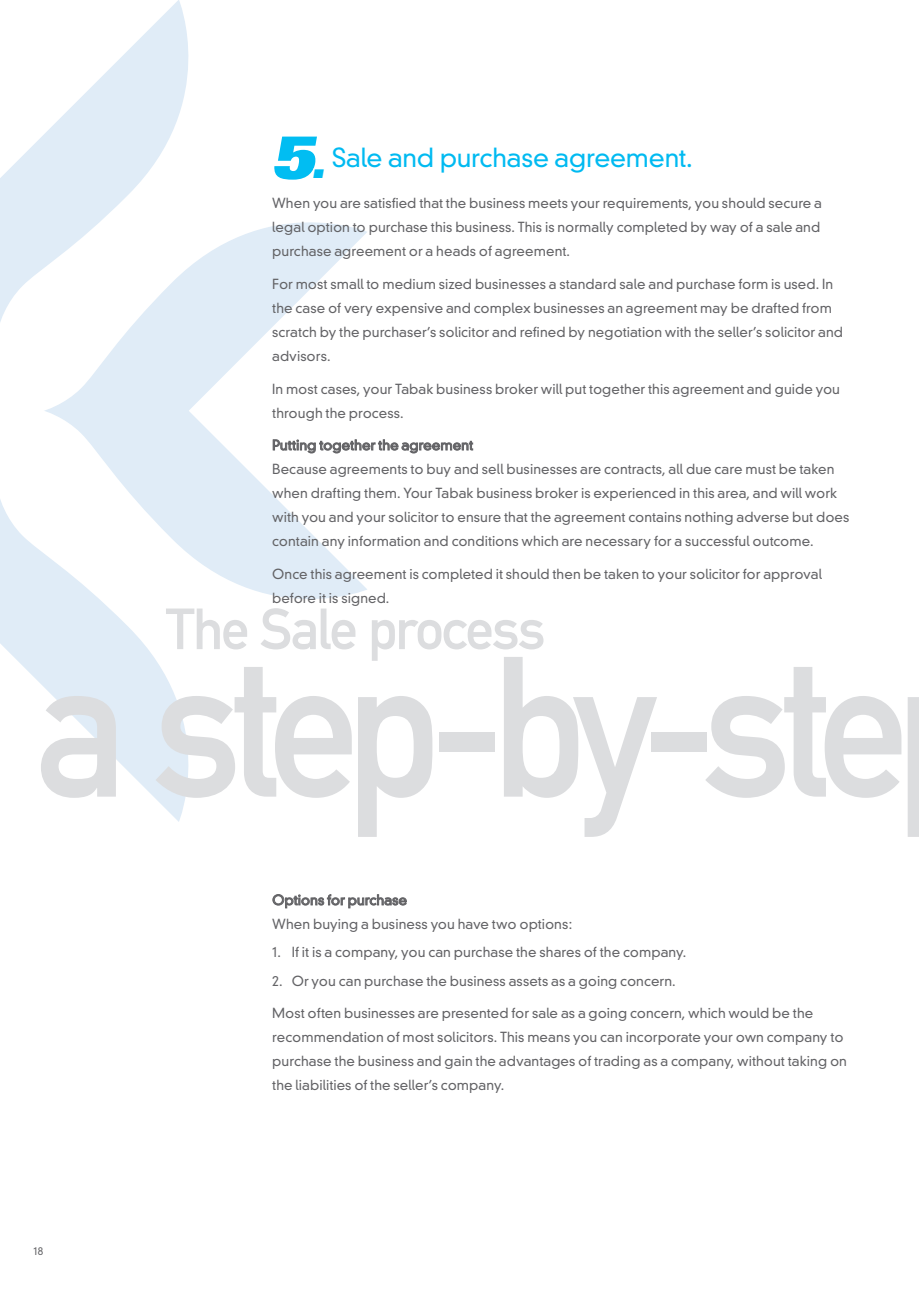
<style>
.page{position:relative;width:919px;height:1289px;background:#fff}
.page>*{position:absolute;margin:0;border:0;box-sizing:border-box;transform-origin:0 0}
.t1{font:196.2px "DIN Mittelschrift";letter-spacing:-.07em;color:#dcdddf;scale:.94 1}
.t2{font:italic 800 61.5px "Folio";color:#01bdf2}
.t3{font:57px "DIN Mittelschrift";letter-spacing:-.035em;color:#dcdddf}
.t4{font:300 25.5px "DIN Neuzeit Grotesk";letter-spacing:-.01em;color:#00baf1}
.t5{font:300 13.5px/24px "DIN Neuzeit Grotesk";letter-spacing:.005em;color:#636366}
.t6{font:300 10.5px "DIN Neuzeit Grotesk";color:#636366}
.s1{font-size:37.5px}
</style>
<div class="page">
<svg style="left:0;top:499px;width:189px;height:323px;fill:#e0ecf7"></svg>
<svg style="left:44px;top:222px;width:323px;height:409px"></svg>
<svg style="left:0;top:0;width:221px;height:323px"></svg>
<svg style="left:273px;top:439px;width:200px;height:14px"></svg>
<svg style="left:273px;top:894px;width:134px;height:14px"></svg>
<h2 class="t2" style="left:270px;top:122px;width:63px">5<span class="s1">.</span></h2>
<h3 class="t4" style="left:332px;top:143px;width:362px">Sale and purchase agreement.</h3>
<p class="t5" style="left:272px;top:191px;width:551px">When you are satisfied that the business meets your requirements, you should secure a legal option to purchase this business. This is normally completed by way of a sale and purchase agreement or a heads of agreement.</p>
<p class="t5" style="left:272px;top:272px;width:572px">For most small to medium sized businesses a standard sale and purchase form is used. In the case of very expensive and complex businesses an agreement may be drafted from scratch by the purchaser’s solicitor and refined by negotiation with the seller’s solicitor and advisors.</p>
<p class="t5" style="left:272px;top:376px;width:569px">In most cases, your Tabak business broker will put together this agreement and guide you through the process.</p>
<p class="t5" style="left:272px;top:433px;width:578px">Putting together the agreement<br>Because agreements to buy and sell businesses are contracts, all due care must be taken when drafting them. Your Tabak business broker is experienced in this area, and will work with you and your solicitor to ensure that the agreement contains nothing adverse but does contain any information and conditions which are necessary for a successful outcome.</p>
<p class="t5" style="left:272px;top:561px;width:551px">Once this agreement is completed it should then be taken to your solicitor for approval before it is signed.</p>
<h3 class="t3" style="left:166px;top:595px;width:381px">The Sale process</h3>
<h1 class="t1" style="left:36px;top:612px;width:929px">a step-by-ste</h1>
<p class="t6" style="left:33px;top:1244px;width:11px">18</p>
<p class="t5" style="left:272px;top:887px;width:301px">Options for purchase<br>When buying a business you have two options:</p>
<p class="t5" style="left:272px;top:940px;width:415px">1. If it is a company, you can purchase the shares of the company.</p>
<p class="t5" style="left:272px;top:968px;width:405px">2. Or you can purchase the business assets as a going concern.</p>
<p class="t5" style="left:272px;top:1001px;width:576px">Most often businesses are presented for sale as a going concern, which would be the recommendation of most solicitors. This means you can incorporate your own company to purchase the business and gain the advantages of trading as a company, without taking on the liabilities of the seller’s company.</p>
</div>
